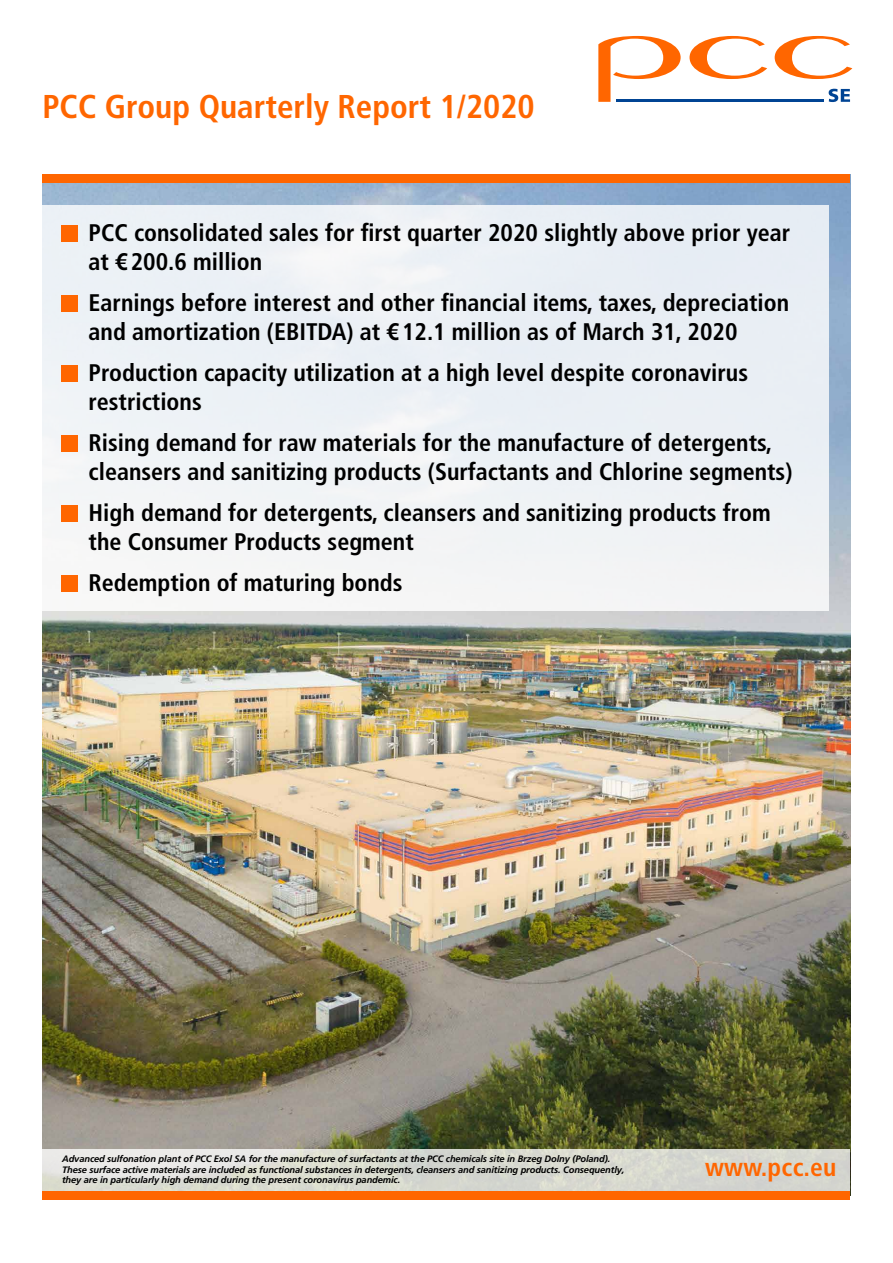
<style>
.page{position:relative;width:893px;height:1263px;background:#fff}
.page>*{position:absolute;margin:0;border:0;box-sizing:border-box;transform-origin:0 0}
.t1{font:700 condensed 33px "Frutiger LT Com";color:#f60}
.t2{font:700 condensed 25.5px "Frutiger LT Com";letter-spacing:.01em;color:#f60}
.t3{font:700 condensed 24px/28.8px "Frutiger LT Com";color:#000}
.t4{font:italic 700 9.3px/10.5px "Frutiger LT Com";letter-spacing:-.01em;color:#000}
</style>
<div class="page">
<svg style="left:775px;top:36px;width:77px;height:43px"></svg>
<svg style="left:689px;top:36px;width:78px;height:43px"></svg>
<svg style="left:598px;top:36px;width:83px;height:66px"></svg>
<svg style="left:829px;top:89px;width:21px;height:13px"></svg>
<hr style="left:616px;top:99px;width:207px;height:3px;background:#004494">
<img style="left:43px;top:182px;width:807px;height:967px">
<svg style="left:43px;top:1149px;width:807px;height:42px;background:#dadbd3"></svg>
<div style="left:43px;top:174px;width:807px;height:8px;background:#f60"></div>
<div style="left:43px;top:1191px;width:807px;height:8px;background:#f60"></div>
<div style="left:43px;top:205px;width:786px;height:405px;background:#edf1f5"></div>
<div style="left:62px;top:225px;width:16px;height:16px;background:#f60"></div>
<div style="left:62px;top:295px;width:16px;height:16px;background:#f60"></div>
<div style="left:62px;top:365px;width:16px;height:16px;background:#f60"></div>
<div style="left:62px;top:435px;width:16px;height:16px;background:#f60"></div>
<div style="left:62px;top:505px;width:16px;height:16px;background:#f60"></div>
<div style="left:62px;top:575px;width:16px;height:16px;background:#f60"></div>
<h1 class="t1" style="left:43px;top:86px;width:494px">PCC Group Quarterly Report 1/2020</h1>
<p class="t3" style="left:89px;top:218px;width:703px">PCC consolidated sales for first quarter 2020 slightly above prior year at €200.6 million</p>
<p class="t3" style="left:89px;top:288px;width:702px">Earnings before interest and other financial items, taxes, depreciation and amortization (EBITDA) at €12.1 million as of March 31, 2020</p>
<p class="t3" style="left:89px;top:358px;width:661px">Production capacity utilization at a high level despite coronavirus restrictions</p>
<p class="t3" style="left:89px;top:428px;width:705px">Rising demand for raw materials for the manufacture of detergents, cleansers and sanitizing products (Surfactants and Chlorine segments)</p>
<p class="t3" style="left:89px;top:498px;width:684px">High demand for detergents, cleansers and sanitizing products from the Consumer Products segment</p>
<p class="t3" style="left:89px;top:568px;width:315px">Redemption of maturing bonds</p>
<p class="t4" style="left:62px;top:1154px;width:564px">Advanced sulfonation plant of PCC Exol SA for the manufacture of surfactants at the PCC chemicals site in Brzeg Dolny (Poland).<br>These surface active materials are included as functional substances in detergents, cleansers and sanitizing products. Consequently, they are in particularly high demand during the present coronavirus pandemic.</p>
<p class="t2" style="left:705px;top:1151px;width:133px">www.pcc.eu</p>
</div>
